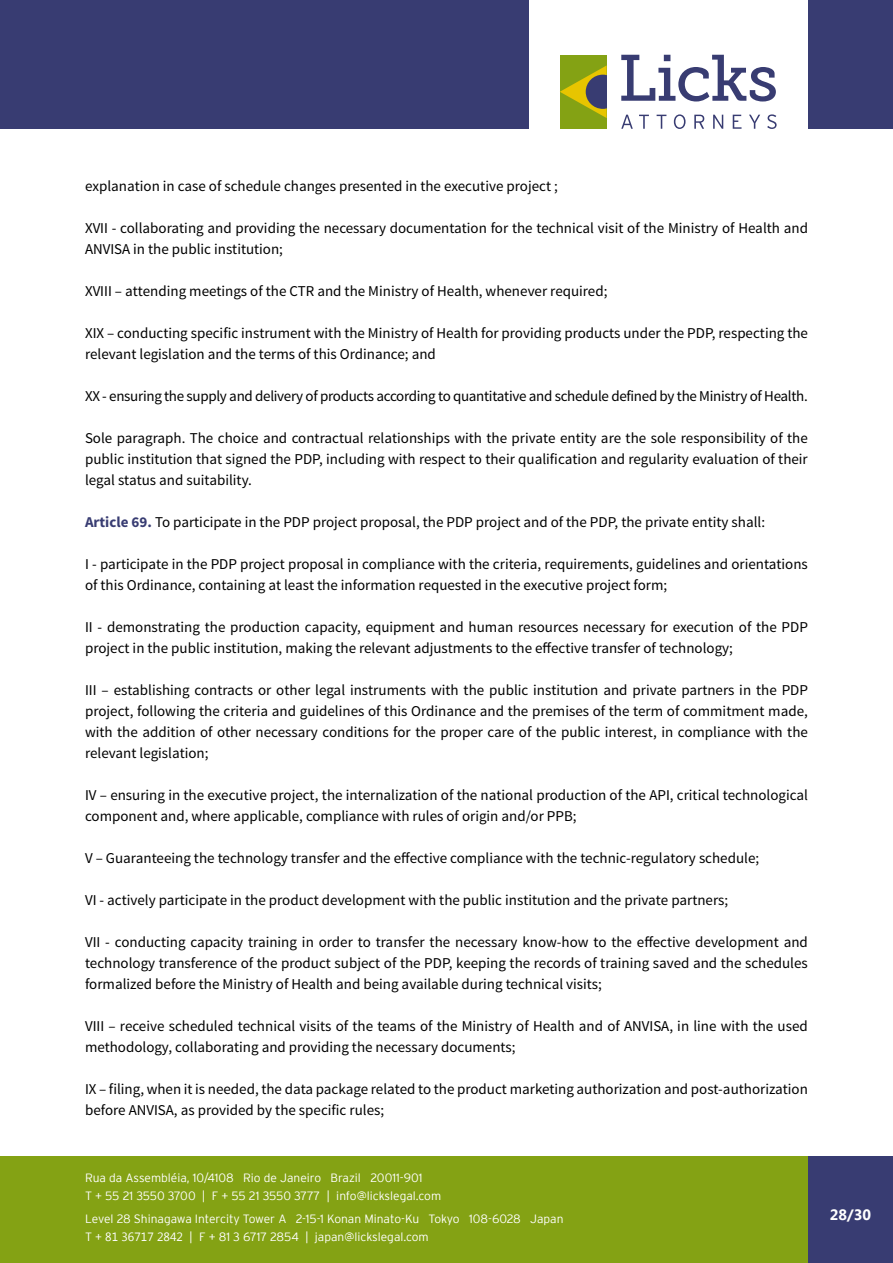
<style>
.page{position:relative;width:893px;height:1263px;background:#fff}
.page>*{position:absolute;margin:0;border:0;box-sizing:border-box;transform-origin:0 0}
.t1{font:15px/21px "Source Sans Pro";color:#000}
.t2{font:15px "Source Sans Pro";letter-spacing:-.02em;color:#000}
.t3{font:700 15px "Segoe UI";color:#fff}
.t4{font:300 12px/18px "Interstate";color:#fff}
.s1{font-weight:700;color:#383c72}
.s2{font-family:"Segoe UI";font-weight:400}
</style>
<div class="page">
<div style="left:0;top:1156px;width:893px;height:107px;background:#84a214"></div>
<div style="left:808px;top:1156px;width:85px;height:107px;background:#383c72"></div>
<svg style="left:621px;top:115px;width:12px;height:14px"></svg>
<svg style="left:639px;top:115px;width:10px;height:14px"></svg>
<svg style="left:657px;top:115px;width:9px;height:14px"></svg>
<svg style="left:674px;top:114px;width:11px;height:15px"></svg>
<svg style="left:694px;top:115px;width:10px;height:14px"></svg>
<svg style="left:713px;top:115px;width:10px;height:14px"></svg>
<svg style="left:733px;top:115px;width:8px;height:14px"></svg>
<svg style="left:749px;top:115px;width:11px;height:14px"></svg>
<svg style="left:767px;top:114px;width:10px;height:15px"></svg>
<svg style="left:621px;top:55px;width:155px;height:47px"></svg>
<div style="left:560px;top:55px;width:47px;height:74px;background:#84a214"></div>
<svg style="left:560px;top:65px;width:47px;height:53px"></svg>
<div style="left:0;top:0;width:528px;height:129px;background:#383c72"></div>
<div style="left:808px;top:0;width:85px;height:129px;background:#383c72"></div>
<p class="t1" style="left:85px;top:176px;width:474px">explanation in case of schedule changes presented in the executive project ;</p>
<p class="t1" style="left:85px;top:218px;width:724px">XVII - collaborating and providing the necessary documentation for the technical visit of the Ministry of Health and<br>ANVISA in the public institution;</p>
<p class="t1" style="left:85px;top:281px;width:524px">XVIII – attending meetings of the CTR and the Ministry of Health, whenever required;</p>
<p class="t1" style="left:85px;top:323px;width:724px">XIX – conducting specific instrument with the Ministry of Health for providing products under the PDP, respecting the relevant legislation and the terms of this Ordinance; and</p>
<p class="t2" style="left:85px;top:387px;width:724px">XX - ensuring the supply and delivery of products according to quantitative and schedule defined by the Ministry of Health.</p>
<p class="t1" style="left:85px;top:428px;width:724px;text-align:justify">Sole paragraph. The choice and contractual relationships with the private entity are the sole responsibility of the public institution that signed the PDP, including with respect to their qualification and regularity evaluation of their legal status and suitability.</p>
<p class="t1" style="left:85px;top:512px;width:681px"><span class="s1">Article 69.</span> To participate in the PDP project proposal, the PDP project and of the PDP, the private entity shall:</p>
<p class="t1" style="left:85px;top:554px;width:724px">I - participate in the PDP project proposal in compliance with the criteria, requirements, guidelines and orientations of this Ordinance, containing at least the information requested in the executive project form;</p>
<p class="t1" style="left:85px;top:617px;width:724px">II - demonstrating the production capacity, equipment and human resources necessary for execution of the PDP project in the public institution, making the relevant adjustments to the effective transfer of technology;</p>
<p class="t1" style="left:85px;top:680px;width:724px;text-align:justify">III – establishing contracts or other legal instruments with the public institution and private partners in the PDP project, following the criteria and guidelines of this Ordinance and the premises of the term of commitment made, with the addition of other necessary conditions for the proper care of the public interest, in compliance with the relevant legislation;</p>
<p class="t1" style="left:85px;top:785px;width:724px">IV – ensuring in the executive project, the internalization of the national production of the API, critical technological component and, where applicable, compliance with rules of origin and/or PPB;</p>
<p class="t1" style="left:85px;top:848px;width:676px">V – Guaranteeing the technology transfer and the effective compliance with the technic-regulatory schedule;</p>
<p class="t1" style="left:85px;top:890px;width:645px">VI - actively participate in the product development with the public institution and the private partners;</p>
<p class="t1" style="left:85px;top:932px;width:724px;text-align:justify">VII - conducting capacity training in order to transfer the necessary know-how to the effective development and technology transference of the product subject of the PDP, keeping the records of training saved and the schedules formalized before the Ministry of Health and being available during technical visits;</p>
<p class="t1" style="left:85px;top:1016px;width:724px">VIII – receive scheduled technical visits of the teams of the Ministry of Health and of ANVISA, in line with the used methodology, collaborating and providing the necessary documents;</p>
<p class="t1" style="left:85px;top:1079px;width:724px">IX – filing, when it is needed, the data package related to the product marketing authorization and post-authorization before ANVISA, as provided by the specific rules;</p>
<p class="t4" style="left:85px;top:1168px;width:358px">Rua da Assembléia, 10/4108 Rio de Janeiro Brazil 20011-901<br>T + 55 21 3550 3700 | F + 55 21 3550 3777 | info@lickslegal.com</p>
<p class="t4" style="left:85px;top:1210px;width:480px">Level 28 Shinagawa Intercity Tower A 2-15-1 Konan Minato-Ku Tokyo 108-6028 Japan<br>T + <span class="s2">81 36717 2842</span> | F + 81 3 6717 2854 | japan@lickslegal.com</p>
<p class="t3" style="left:830px;top:1204px;width:43px">28/30</p>
</div>
